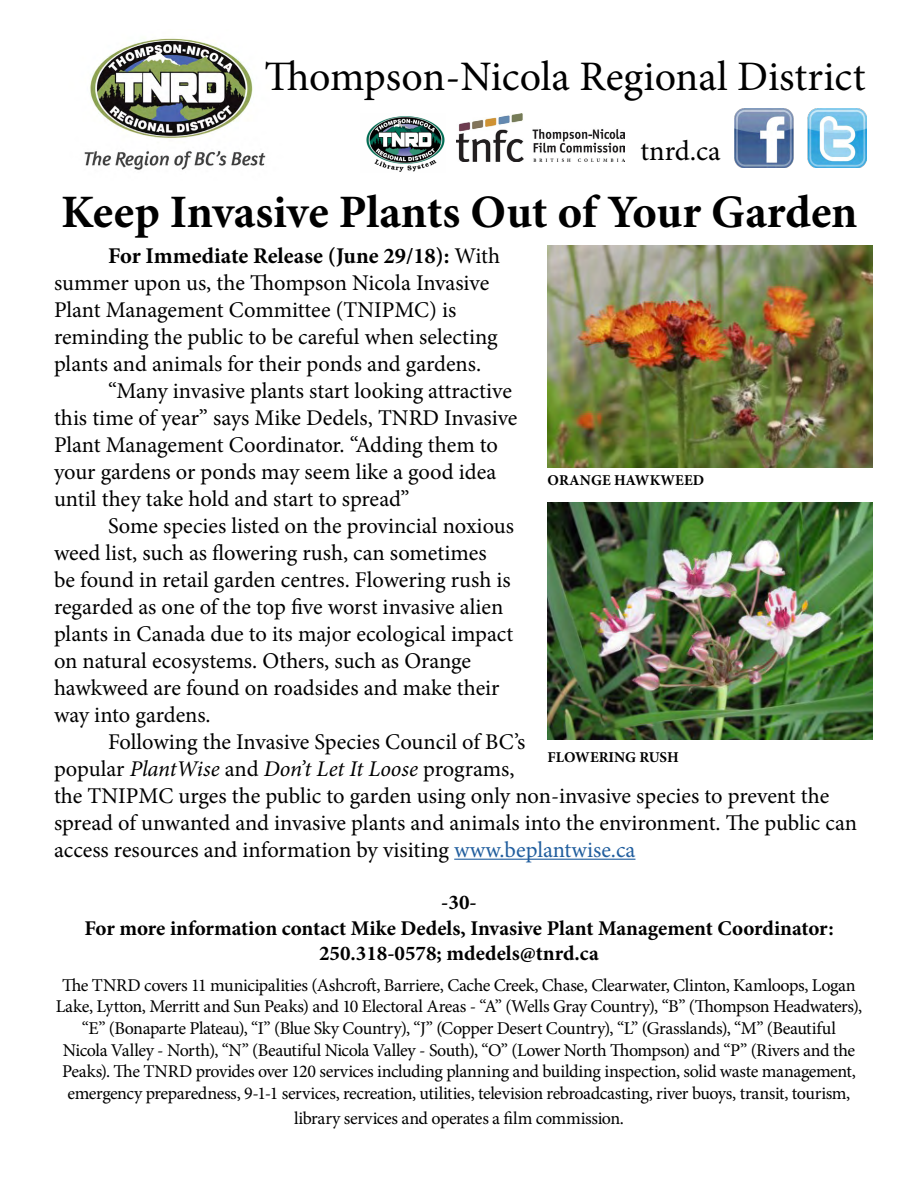
<style>
.page{position:relative;width:918px;height:1188px;background:#fff}
.page>*{position:absolute;margin:0;border:0;box-sizing:border-box;transform-origin:0 0}
.t1{font:700 46.5px "Minion Pro";letter-spacing:-.005em;color:#000}
.t2{font:42px "Minion Pro";color:#000}
.t3{font:28.5px "Minion Pro";color:#000}
.t4{font:22.5px "Minion Pro";letter-spacing:-.005em;color:#000}
.t5{font:italic 22.5px "Minion Pro";letter-spacing:-.005em;color:#000}
.t6{font:700 22.5px "Minion Pro";color:#000}
.t7{font:700 21px/25.8px "Minion Pro";color:#000;text-align:center}
.t8{font:18px/21.6px "Minion Pro";letter-spacing:-.02em;color:#000;text-align:center}
.t9{font:700 15px "Minion Pro";color:#000}
.s1{font-weight:400}
.s2{font-style:normal}
.s3{color:#215e9e}
</style>
<div class="page">
<hr style="left:454px;top:859px;width:181px;height:1px;background:#215e9e">
<img style="left:457px;top:113px;width:168px;height:48px">
<img style="left:366px;top:116px;width:79px;height:56px">
<img style="left:734px;top:108px;width:133px;height:59px">
<img style="left:84px;top:38px;width:182px;height:132px">
<img style="left:548px;top:246px;width:325px;height:221px">
<img style="left:548px;top:503px;width:325px;height:237px">
<h2 class="t2" style="left:264px;top:48px;width:603px">Thompson-Nicola Regional District</h2>
<p class="t3" style="left:640px;top:131px;width:82px">tnrd.ca</p>
<h1 class="t1" style="left:61px;top:180px;width:798px">Keep Invasive Plants Out of Your Garden</h1>
<p class="t6" style="left:108px;top:240px;width:394px">For Immediate Release (June 29/18): <span class="s1">With</span></p>
<p class="t4" style="left:54px;top:268px;width:437px">summer upon us, the Thompson Nicola Invasive</p>
<p class="t4" style="left:54px;top:295px;width:404px">Plant Management Committee (TNIPMC) is</p>
<p class="t4" style="left:54px;top:322px;width:445px">reminding the public to be careful when selecting</p>
<p class="t4" style="left:54px;top:349px;width:429px">plants and animals for their ponds and gardens.</p>
<p class="t4" style="left:108px;top:376px;width:405px">“Many invasive plants start looking attractive</p>
<p class="t4" style="left:54px;top:403px;width:465px">this time of year” says Mike Dedels, TNRD Invasive</p>
<p class="t4" style="left:54px;top:430px;width:446px">Plant Management Coordinator. “Adding them to</p>
<p class="t4" style="left:54px;top:457px;width:444px">your gardens or ponds may seem like a good idea</p>
<p class="t4" style="left:54px;top:484px;width:357px">until they take hold and start to spread”</p>
<p class="t4" style="left:108px;top:511px;width:408px">Some species listed on the provincial noxious</p>
<p class="t4" style="left:54px;top:538px;width:434px">weed list, such as flowering rush, can sometimes</p>
<p class="t4" style="left:54px;top:565px;width:458px">be found in retail garden centres. Flowering rush is</p>
<p class="t4" style="left:54px;top:592px;width:451px">regarded as one of the top five worst invasive alien</p>
<p class="t4" style="left:54px;top:619px;width:461px">plants in Canada due to its major ecological impact</p>
<p class="t4" style="left:54px;top:646px;width:419px">on natural ecosystems. Others, such as Orange</p>
<p class="t4" style="left:54px;top:673px;width:447px">hawkweed are found on roadsides and make their</p>
<p class="t4" style="left:54px;top:700px;width:158px">way into gardens.</p>
<p class="t4" style="left:108px;top:727px;width:419px">Following the Invasive Species Council of BC’s</p>
<p class="t5" style="left:54px;top:753px;width:462px"><span class="s2">popular</span> PlantWise <span class="s2">and</span> Don’t Let It Loose <span class="s2">programs,</span></p>
<p class="t4" style="left:54px;top:781px;width:777px">the TNIPMC urges the public to garden using only non-invasive species to prevent the</p>
<p class="t4" style="left:54px;top:808px;width:805px">spread of unwanted and invasive plants and animals into the environment. The public can</p>
<p class="t4" style="left:54px;top:835px;width:583px">access resources and information by visiting <span class="s3">www.beplantwise.ca</span></p>
<p class="t9" style="left:548px;top:470px;width:158px">ORANGE HAWKWEED</p>
<p class="t9" style="left:547px;top:746px;width:133px">FLOWERING RUSH</p>
<p class="t7" style="left:84px;top:889px;width:751px">-30-<br>For more information contact Mike Dedels, Invasive Plant Management Coordinator:<br>250.318-0578; mdedels@tnrd.ca</p>
<p class="t8" style="left:56px;top:974px;width:808px">The TNRD covers 11 municipalities (Ashcroft, Barriere, Cache Creek, Chase, Clearwater, Clinton, Kamloops, Logan Lake, Lytton, Merritt and Sun Peaks) and 10 Electoral Areas - “A” (Wells Gray Country), “B” (Thompson Headwaters), “E” (Bonaparte Plateau), “I” (Blue Sky Country), “J” (Copper Desert Country), “L” (Grasslands), “M” (Beautiful<br>Nicola Valley - North), “N” (Beautiful Nicola Valley - South), “O” (Lower North Thompson) and “P” (Rivers and the Peaks). The TNRD provides over 120 services including planning and building inspection, solid waste management, emergency preparedness, 9-1-1 services, recreation, utilities, television rebroadcasting, river buoys, transit, tourism,</p>
<p class="t8" style="left:294px;top:1108px;width:331px">library services and operates a film commission.</p>
</div>
